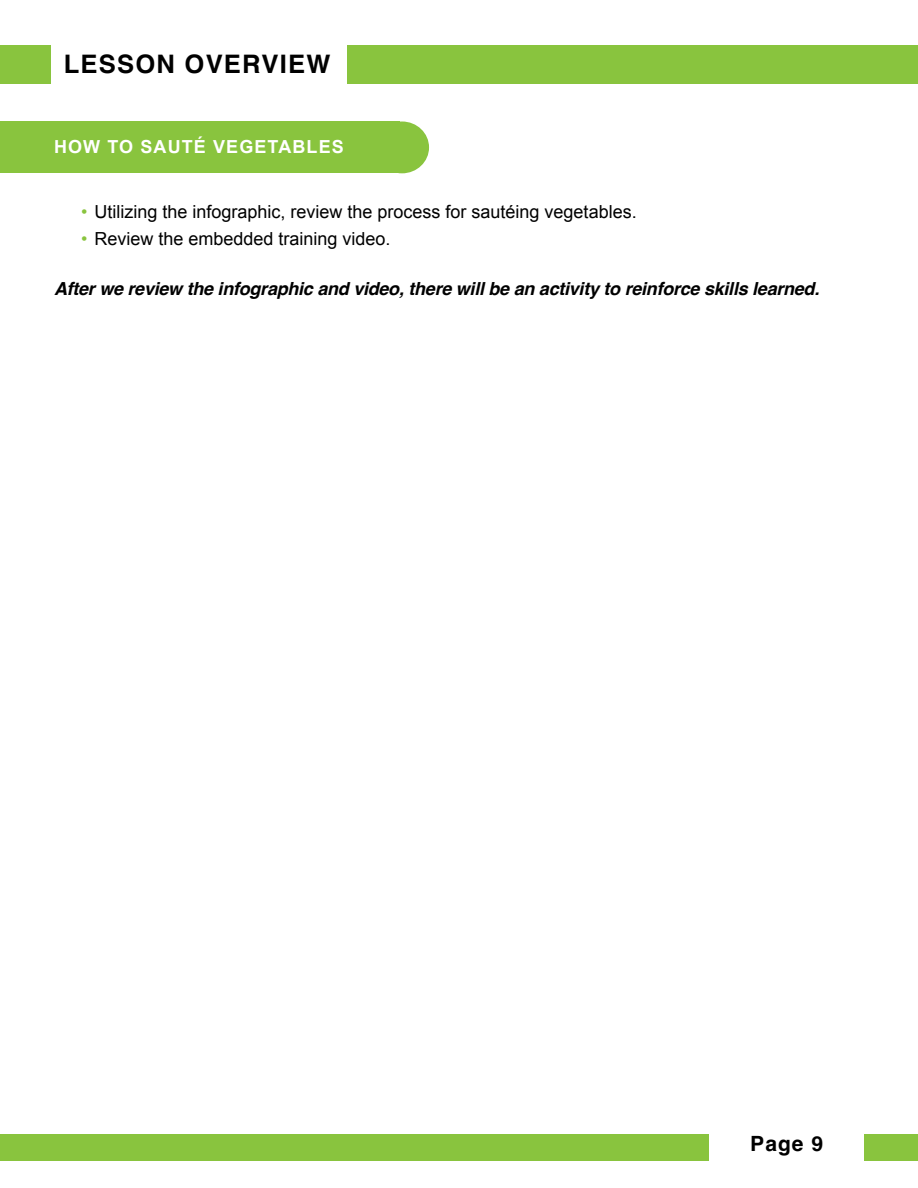
<style>
.page{position:relative;width:918px;height:1188px;background:#fff}
.page>*{position:absolute;margin:0;border:0;box-sizing:border-box;transform-origin:0 0}
.Main_Heading{font:700 25.5px "Helvetica";letter-spacing:.05em;color:#000}
.t1{font:700 21px "Helvetica";color:#000}
.Green_Bullet_list{font:18px "Arial";color:#000}
.t2{font:italic 700 18px "Helvetica";letter-spacing:-.015em;color:#000}
.Heading_1{font:700 18px "Arial";letter-spacing:.06em;color:#fff}
.s1{color:#89c43e}
</style>
<div class="page">
<div style="left:0;top:1134px;width:918px;height:27px;background:#89c43e"></div>
<div style="left:710px;top:1125px;width:154px;height:47px;background:#fff"></div>
<div style="left:0;top:45px;width:918px;height:39px;background:#89c43e"></div>
<div style="left:51px;top:32px;width:296px;height:68px;background:#fff"></div>
<div style="left:0;top:122px;width:400px;height:51px;background:#89c43e"></div>
<div style="left:375px;top:122px;width:54px;height:51px;background:#89c43e;border-radius:50%"></div>
<p class="Main_Heading" style="left:64px;top:49px;width:268px">LESSON OVERVIEW</p>
<p class="Heading_1" style="left:54px;top:135px;width:291px">HOW TO SAUTÉ VEGETABLES</p>
<p class="Green_Bullet_list" style="left:81px;top:199px;width:557px"><span class="s1">•</span> Utilizing the infographic, review the process for sautéing vegetables.</p>
<p class="Green_Bullet_list" style="left:81px;top:227px;width:311px"><span class="s1">•</span> Review the embedded training video.</p>
<p class="t2" style="left:54px;top:278px;width:767px">After we review the infographic and video, there will be an activity to reinforce skills learned.</p>
<p class="t1" style="left:750px;top:1131px;width:74px">Page 9</p>
</div>
